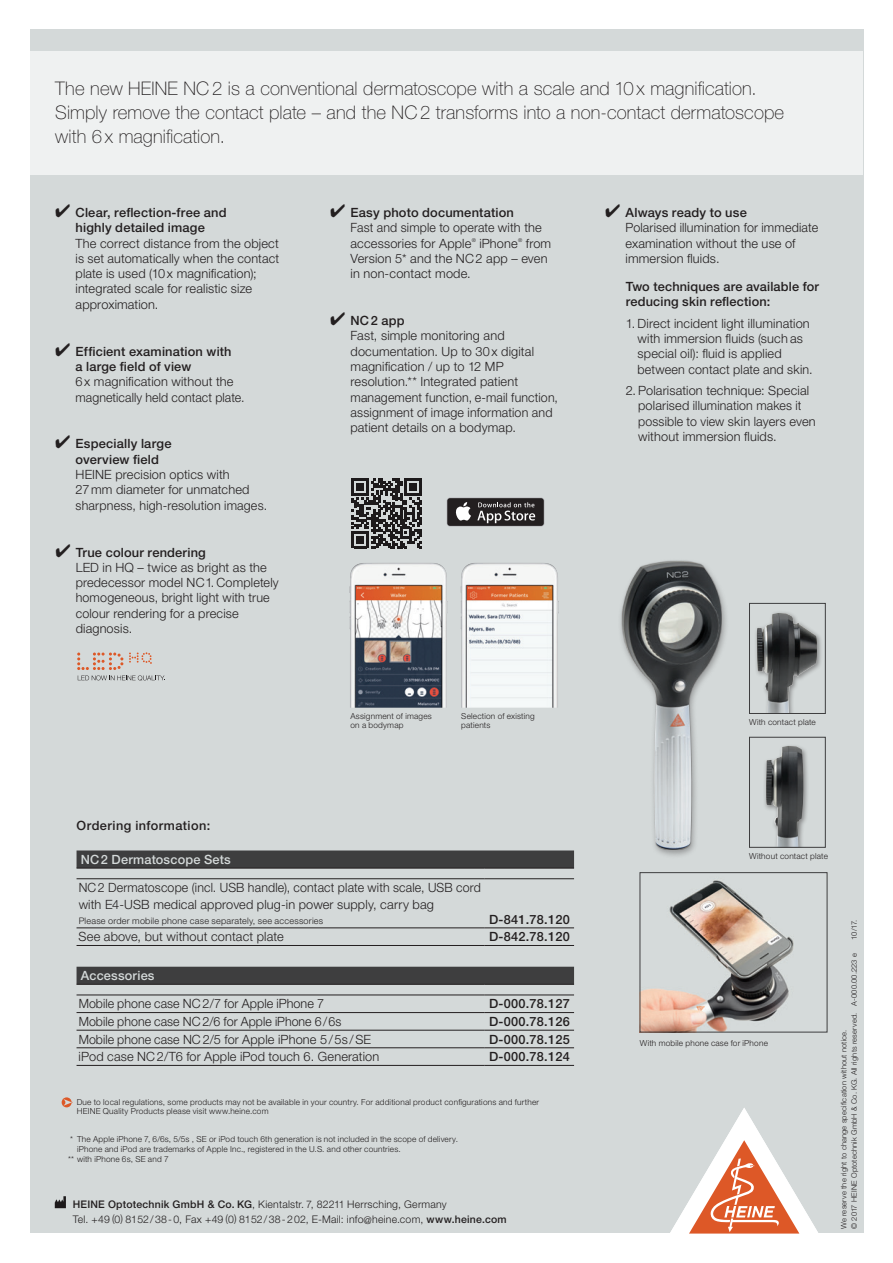
<style>
.page{position:relative;width:893px;height:1263px;background:#fff}
.page>*{position:absolute;margin:0;border:0;box-sizing:border-box;transform-origin:0 0}
.t1{font:100 18.75px/24px "Helvetica Neue LT Std";letter-spacing:.005em;color:#231f20}
.t2{font:300 12.75px/15.3px "Helvetica Neue LT Pro";letter-spacing:.015em;color:#231f20}
.t3{font:300 12.75px/16.5px "Helvetica Neue LT Std";letter-spacing:.01em;color:#231f20}
.t4{font:500 12.75px/15.3px "Helvetica Neue LT Pro";letter-spacing:.015em;color:#231f20}
.t5{font:500 12.75px "Helvetica Neue LT Std";letter-spacing:.02em;color:#231f20}
.t6{font:500 12.75px "Helvetica Neue LT Std";letter-spacing:.015em;color:#d4d9d9}
.t7{font:300 10.5px/15px "Helvetica Neue LT Std";letter-spacing:.02em;color:#231f20}
.t8{font:300 9px "Helvetica Neue LT Std";letter-spacing:.025em;color:#231f20}
.t9{font:300 8.25px/9.9px "Helvetica Neue LT Std";letter-spacing:.025em;color:#231f20}
.t10{font:300 8.25px/9.3px "Helvetica Neue LT Pro";letter-spacing:.025em;color:#231f20}
.t11{font:300 7.5px/10.5px "Helvetica Neue LT Std";letter-spacing:.025em;color:#231f20}
.t12{font:200 5.85px "Helvetica Neue LT Std";color:#231f20}
.t13{font:300 5.25px "Helvetica Neue LT Pro";color:#231f20}
.s1{font-weight:500}
</style>
<div class="page">
<div style="left:30px;top:30px;width:833px;height:1203px;background:#d4d9d9"></div>
<div style="left:618px;top:558px;width:111px;height:301px;background:#231f20;opacity:.35"></div>
<div style="left:621px;top:561px;width:101px;height:289px;background:#231f20;opacity:.35"></div>
<img style="left:622px;top:561px;width:99px;height:288px">
<svg style="left:670px;top:1108px;width:148px;height:125px"></svg>
<div style="left:30px;top:51px;width:833px;height:123px;background:#eff1f1"></div>
<div style="left:447px;top:497px;width:97px;height:29px;background:#c4c7c9;border-radius:3px"></div>
<div style="left:447px;top:498px;width:97px;height:28px;background:#231f20;border-radius:3px"></div>
<svg style="left:455px;top:502px;width:16px;height:19px"></svg>
<svg style="left:477px;top:502px;width:58px;height:21px"></svg>
<img style="left:642px;top:880px;width:152px;height:150px">
<div style="left:640px;top:872px;width:187px;height:160px;border:1px solid #3e3e3f"></div>
<div style="left:754px;top:611px;width:69px;height:102px;background:#231f20;opacity:.45"></div>
<img style="left:757px;top:613px;width:60px;height:99px">
<div style="left:749px;top:603px;width:76px;height:111px;border:1px solid #3e3e3f"></div>
<div style="left:763px;top:744px;width:46px;height:103px;background:#231f20;opacity:.45"></div>
<img style="left:766px;top:746px;width:37px;height:99px">
<div style="left:749px;top:737px;width:76px;height:110px;border:1px solid #3e3e3f"></div>
<svg style="left:352px;top:478px;width:70px;height:70px"></svg>
<img style="left:54px;top:1196px;width:12px;height:13px">
<img style="left:349px;top:563px;width:98px;height:145px">
<img style="left:461px;top:563px;width:98px;height:145px">
<svg style="left:77px;top:652px;width:88px;height:29px"></svg>
<svg style="left:77px;top:850px;width:497px;height:18px;background:#414142"></svg>
<hr style="left:485px;top:868px;width:89px;height:1px;background:#231f20">
<hr style="left:77px;top:878px;width:408px;height:1px;background:#231f20">
<hr style="left:485px;top:878px;width:89px;height:1px;background:#231f20">
<hr style="left:77px;top:927px;width:408px;height:1px;background:#231f20">
<hr style="left:485px;top:927px;width:89px;height:1px;background:#231f20">
<hr style="left:77px;top:945px;width:408px;height:1px;background:#231f20">
<hr style="left:485px;top:945px;width:89px;height:1px;background:#231f20">
<hr style="left:77px;top:868px;width:408px;height:1px;background:#231f20">
<div style="left:77px;top:967px;width:497px;height:17px;background:#3e3e3f"></div>
<hr style="left:485px;top:984px;width:89px;height:1px;background:#231f20">
<hr style="left:77px;top:995px;width:408px;height:1px;background:#231f20">
<hr style="left:485px;top:995px;width:89px;height:1px;background:#231f20">
<hr style="left:77px;top:1012px;width:408px;height:1px;background:#231f20">
<hr style="left:485px;top:1012px;width:89px;height:1px;background:#231f20">
<hr style="left:77px;top:1030px;width:408px;height:1px;background:#231f20">
<hr style="left:485px;top:1030px;width:89px;height:1px;background:#231f20">
<hr style="left:77px;top:1047px;width:408px;height:1px;background:#231f20">
<hr style="left:485px;top:1047px;width:89px;height:1px;background:#231f20">
<hr style="left:77px;top:1065px;width:408px;height:1px;background:#231f20">
<hr style="left:485px;top:1065px;width:89px;height:1px;background:#231f20">
<hr style="left:77px;top:984px;width:408px;height:1px;background:#231f20">
<svg style="left:62px;top:1097px;width:10px;height:10px"></svg>
<h1 class="t1" style="left:55px;top:77px;width:730px">The new HEINE NC 2 is a conventional dermatoscope with a scale and 10 x magnification.<br>Simply remove the contact plate – and the NC 2 transforms into a non-contact dermatoscope with 6 x magnification.</h1>
<p class="t4" style="left:55px;top:205px;width:173px;text-align:center">✔ Clear, reflection-free and highly detailed image</p>
<p class="t2" style="left:76px;top:235px;width:205px">The correct distance from the object is set automatically when the contact plate is used (10x magnification); integrated scale for realistic size approximation.</p>
<p class="t4" style="left:76px;top:343px;width:158px;text-indent:-20px">✔ Efficient examination with a large field of view</p>
<p class="t2" style="left:76px;top:374px;width:171px">6x magnification without the magnetically held contact plate.</p>
<p class="t4" style="left:76px;top:436px;width:97px;text-indent:-20px">✔ Especially large overview field</p>
<p class="t2" style="left:76px;top:467px;width:193px">HEINE precision optics with<br>27mm diameter for unmatched sharpness, high-resolution images.</p>
<p class="t2" style="left:76px;top:544px;width:205px;text-indent:-20px">✔ <span class="s1">True colour rendering<br></span>LED in HQ – twice as bright as the predecessor model NC1. Completely homogeneous, bright light with true colour rendering for a precise diagnosis.</p>
<p class="t2" style="left:351px;top:204px;width:193px;text-indent:-20px">✔ <span class="s1">Easy photo documentation<br></span>Fast and simple to operate with the accessories for Apple</p>
<p class="t13" style="left:472px;top:236px;width:6px">®</p>
<p class="t2" style="left:479px;top:235px;width:40px">iPhone</p>
<p class="t13" style="left:518px;top:236px;width:6px">®</p>
<p class="t2" style="left:351px;top:235px;width:202px;text-indent:175px">from<br>Version 5* and the NC2 app – even in non-contact mode.</p>
<p class="t2" style="left:351px;top:313px;width:209px;text-indent:-20px">✔ <span class="s1">NC2 app<br></span>Fast, simple monitoring and documentation. Up to 30x digital magnification / up to 12 MP resolution.** Integrated patient management function, e-mail function, assignment of image information and patient details on a bodymap.</p>
<p class="t2" style="left:625px;top:204px;width:194px;text-indent:-20px">✔ <span class="s1">Always ready to use<br></span>Polarised illumination for immediate examination without the use of immersion fluids.</p>
<p class="t4" style="left:626px;top:278px;width:195px">Two techniques are available for reducing skin reflection:</p>
<p class="t2" style="left:638px;top:315px;width:176px;text-indent:-12px">1. Direct incident light illumination with immersion fluids (such as special oil): fluid is applied between contact plate and skin.</p>
<p class="t2" style="left:638px;top:383px;width:179px;text-indent:-12px">2. Polarisation technique: Special polarised illumination makes it possible to view skin layers even without immersion fluids.</p>
<p class="t10" style="left:350px;top:711px;width:83px">Assignment of images on a bodymap</p>
<p class="t10" style="left:461px;top:711px;width:75px">Selection of existing patients</p>
<p class="t10" style="left:749px;top:717px;width:68px">With contact plate</p>
<p class="t5" style="left:77px;top:818px;width:135px">Ordering information:</p>
<p class="t6" style="left:81px;top:852px;width:152px">NC2 Dermatoscope Sets</p>
<p class="t3" style="left:79px;top:879px;width:404px">NC2 Dermatoscope (incl. USB handle), contact plate with scale, USB cord with E4-USB medical approved plug-in power supply, carry bag</p>
<p class="t8" style="left:79px;top:915px;width:246px">Please order mobile phone case separately, see accessories</p>
<p class="t5" style="left:489px;top:911px;width:82px">D-841.78.120</p>
<p class="t3" style="left:79px;top:928px;width:207px">See above, but without contact plate</p>
<p class="t5" style="left:489px;top:929px;width:82px">D-842.78.120</p>
<p class="t6" style="left:81px;top:968px;width:75px">Accessories</p>
<p class="t3" style="left:79px;top:995px;width:247px">Mobile phone case NC 2/7 for Apple iPhone 7</p>
<p class="t5" style="left:489px;top:996px;width:82px">D-000.78.127</p>
<p class="t3" style="left:79px;top:1013px;width:264px">Mobile phone case NC 2/6 for Apple iPhone 6/6s</p>
<p class="t5" style="left:489px;top:1014px;width:82px">D-000.78.126</p>
<p class="t3" style="left:79px;top:1030px;width:294px">Mobile phone case NC 2/5 for Apple iPhone 5/5s /SE</p>
<p class="t5" style="left:489px;top:1031px;width:82px">D-000.78.125</p>
<p class="t3" style="left:79px;top:1048px;width:302px">iPod case NC 2/T6 for Apple iPod touch 6. Generation</p>
<p class="t5" style="left:489px;top:1049px;width:82px">D-000.78.124</p>
<p class="t12" style="left:77px;top:1096px;width:12px">NEU</p>
<p class="t9" style="left:70px;top:1134px;width:389px">* The Apple iPhone 7, 6/6s, 5/5s , SE or iPod touch 6th generation is not included in the scope of delivery.</p>
<p class="t9" style="left:77px;top:1144px;width:325px">iPhone and iPod are trademarks of Apple Inc., registered in the U.S. and other countries.</p>
<p class="t9" style="left:68px;top:1154px;width:102px">** with iPhone 6s, SE and 7</p>
<p class="t9" style="left:77px;top:1096px;width:464px">Due to local regulations, some products may not be available in your country. For additional product configurations and further<br>HEINE Quality Products please visit www.heine.com</p>
<p class="t7" style="left:73px;top:1196px;width:435px"><span class="s1">HEINE Optotechnik GmbH &amp; Co. KG</span>, Kientalstr. 7, 82211 Herrsching, Germany<br>Tel. +49 (0) 8152/38-0, Fax +49 (0) 8152/38-202, E-Mail: info@heine.com, <span class="s1">www.heine.com</span></p>
<p class="t10" style="left:749px;top:851px;width:80px">Without contact plate</p>
<p class="t10" style="left:640px;top:1038px;width:129px">With mobile phone case for iPhone</p>
<p class="t11" style="left:849px;top:939px;width:21px;rotate:-90deg">10/17.</p>
<p class="t11" style="left:838px;top:1229px;width:277px;rotate:-90deg">We reserve the right to change specification without notice.<br>© 2017 HEINE Optotechnik GmbH &amp; Co. KG. All rights reserved. A-000.00.223 e</p>
</div>
